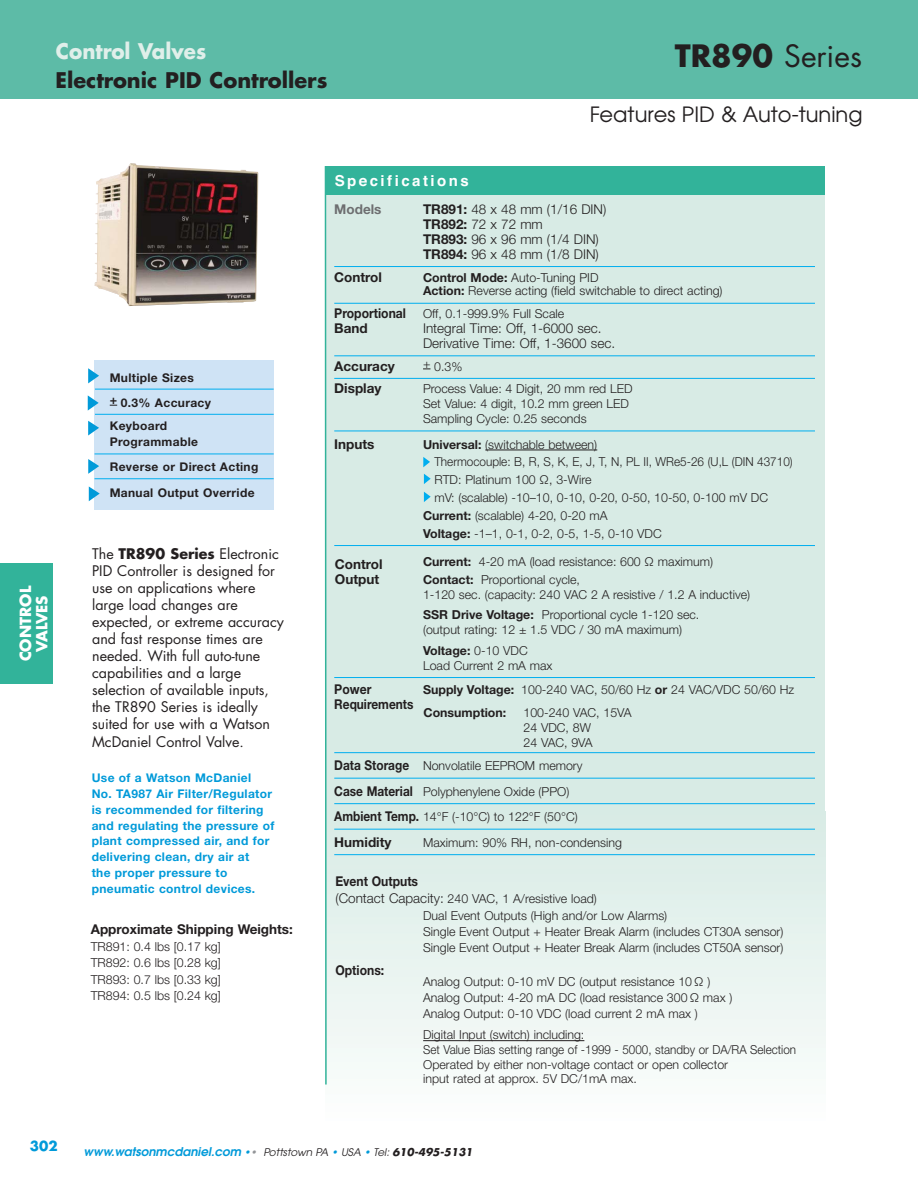
<style>
.page{position:relative;width:918px;height:1188px;background:#fff}
.page>*{position:absolute;margin:0;border:0;box-sizing:border-box;transform-origin:0 0}
.t1{font:30px "Futura";color:#231f20}
.t2{font:700 21px "Futura";color:#231f20}
.t3{font:21px "Avant Garde";color:#231f20}
.t4{font:700 21px "Futura";color:#e0efea;scale:.95 1}
.t5{font:700 15px "Helvetica";letter-spacing:.165em;color:#fff}
.t6{font:700 15px/16.5px "Futura";color:#fff;text-align:center}
.t7{font:14.25px/17.1px "Futura";color:#231f20}
.t8{font:300 13.5px/15px "Helvetica Neue";color:#231f20}
.t9{font:700 13.5px/15px "Helvetica Neue";color:#231f20}
.t10{font:700 13.5px "Helvetica Neue";color:#231f20;scale:.9 1}
.t11{font:700 13.5px "Helvetica Neue";color:#231f20;scale:.88 1}
.t12{font:700 13.5px "Helvetica Neue";color:#6d6e70}
.t13{font:700 13.5px "Futura";color:#009ad9}
.t14{font:300 12.3px/15px "Helvetica Neue";color:#231f20}
.t15{font:300 12.3px "Helvetica Neue";color:#231f20;scale:.95 1}
.t16{font:700 12.3px "Helvetica Neue";color:#231f20}
.t17{font:700 12px/15.8px "Helvetica Neue";letter-spacing:.03em;color:#009ad9}
.t18{font:700 12px/25.2px "Helvetica Neue";letter-spacing:.03em;color:#231f20}
.t19{font:italic 600 12px "Avant Garde";color:#009ad9}
.s1{font-weight:700}
.s2{font-weight:700;font-size:13.5px}
.s3{font-size:13.5px}
.s4{font-weight:400;font-size:10.5px}
.s5{font-weight:400;font-size:10.5px;color:#939598}
.s6{font-weight:400;font-size:10.5px;color:#231f20}
.s7{font-family:"Futura";font-weight:700;font-size:10.5px;color:#231f20}
</style>
<div class="page">
<div style="left:325px;top:172px;width:500px;height:690px;background:#d8ebe5"></div>
<div style="left:325px;top:811px;width:500px;height:310px;background:linear-gradient(to bottom,#d7eae5,#fcfdfc)"></div>
<div style="left:325px;top:166px;width:500px;height:29px;background:#32b39a"></div>
<svg style="left:324px;top:166px;width:3px;height:920px"></svg>
<div style="left:95px;top:360px;width:179px;height:150px;background:#cfe3f5"></div>
<hr style="left:95px;top:389px;width:179px;height:1px;background:#00aeef">
<hr style="left:95px;top:414px;width:179px;height:1px;background:#00aeef">
<hr style="left:95px;top:454px;width:179px;height:1px;background:#00aeef">
<hr style="left:95px;top:478px;width:179px;height:1px;background:#00aeef">
<hr style="left:334px;top:266px;width:481px;height:1px;background:#00aeef">
<hr style="left:334px;top:303px;width:481px;height:1px;background:#00aeef">
<hr style="left:334px;top:355px;width:481px;height:1px;background:#00aeef">
<hr style="left:334px;top:378px;width:481px;height:1px;background:#00aeef">
<hr style="left:334px;top:431px;width:481px;height:1px;background:#00aeef">
<hr style="left:485px;top:450px;width:112px;height:1px;background:#231f20">
<hr style="left:334px;top:545px;width:481px;height:1px;background:#00aeef">
<hr style="left:334px;top:677px;width:481px;height:1px;background:#00aeef">
<hr style="left:334px;top:752px;width:481px;height:1px;background:#00aeef">
<hr style="left:334px;top:778px;width:481px;height:1px;background:#00aeef">
<hr style="left:334px;top:803px;width:481px;height:1px;background:#00aeef">
<hr style="left:334px;top:829px;width:481px;height:1px;background:#00aeef">
<hr style="left:334px;top:854px;width:481px;height:1px;background:#00aeef">
<svg style="left:423px;top:457px;width:7px;height:10px"></svg>
<svg style="left:424px;top:492px;width:7px;height:10px"></svg>
<hr style="left:423px;top:1040px;width:161px;height:1px;background:#231f20">
<svg style="left:424px;top:474px;width:7px;height:10px"></svg>
<div style="left:0;top:563px;width:53px;height:121px;background:#32b39a"></div>
<div style="left:0;top:0;width:918px;height:98px;background:#5dbba7"></div>
<img style="left:95px;top:163px;width:163px;height:143px">
<svg style="left:88px;top:368px;width:11px;height:15px"></svg>
<svg style="left:88px;top:421px;width:11px;height:15px"></svg>
<svg style="left:88px;top:459px;width:11px;height:15px"></svg>
<svg style="left:88px;top:395px;width:11px;height:16px"></svg>
<svg style="left:89px;top:486px;width:11px;height:15px"></svg>
<h2 class="t4" style="left:56px;top:42px;width:160px">Control Valves</h2>
<h2 class="t2" style="left:56px;top:70px;width:274px">Electronic PID Controllers</h2>
<h1 class="t1" style="left:675px;top:42px;width:189px"><span class="s1">TR890</span> Series</h1>
<h2 class="t3" style="left:590px;top:106px;width:274px">Features PID &amp; Auto-tuning</h2>
<p class="t6" style="left:19px;top:661px;width:77px;rotate:-90deg">CONTROL<br>VALVES</p>
<p class="t18" style="left:110px;top:366px;width:103px">Multiple Sizes<br><sup>+</sup> 0.3% Accuracy</p>
<p class="t18" style="left:110px;top:419px;width:90px;line-height:15.8px">Keyboard<br>Programmable</p>
<p class="t18" style="left:110px;top:455px;width:150px">Reverse or Direct Acting</p>
<p class="t18" style="left:110px;top:482px;width:146px">Manual Output Override</p>
<p class="t7" style="left:92px;top:546px;width:193px">The <span class="s1">TR890 Series</span> Electronic<br>PID Controller is designed for use on applications where large load changes are expected, or extreme accuracy and fast response times are needed. With full auto-tune capabilities and a large selection of available inputs, the TR890 Series is ideally suited for use with a Watson<br>McDaniel Control Valve.</p>
<p class="t17" style="left:92px;top:771px;width:184px">Use of a Watson McDaniel<br>No. TA987 Air Filter/Regulator is recommended for filtering and regulating the pressure of plant compressed air, and for delivering clean, dry air at<br>the proper pressure to pneumatic control devices.</p>
<p class="t9" style="left:91px;top:923px;width:204px">Approximate Shipping Weights:</p>
<p class="t14" style="left:91px;top:939px;width:132px;line-height:16.5px;text-align:justify">TR891: 0.4 lbs [0.17 kg] TR892: 0.6 lbs [0.28 kg] TR893: 0.7 lbs [0.33 kg] TR894: 0.5 lbs [0.24 kg]</p>
<p class="t5" style="left:335px;top:175px;width:136px">Specifications</p>
<p class="t12" style="left:334px;top:204px;width:49px">Models</p>
<p class="t8" style="left:423px;top:203px;width:185px"><span class="s1">TR891:</span> 48 x 48 mm (1/16 DIN)<br><span class="s1">TR892:</span> 72 x 72 mm<br><span class="s1">TR893:</span> 96 x 96 mm (1/4 DIN)<br><span class="s1">TR894:</span> 96 x 48 mm (1/8 DIN)</p>
<p class="t9" style="left:334px;top:271px;width:49px">Control</p>
<p class="t14" style="left:423px;top:272px;width:301px;line-height:13.5px"><span class="s1">Control Mode:</span> Auto-Tuning PID<br><span class="s1">Action:</span> Reverse acting (field switchable to direct acting)</p>
<p class="t10" style="left:334px;top:308px;width:81px">Proportional</p>
<p class="t14" style="left:423px;top:307px;width:143px">Off, 0.1-999.9% Full Scale</p>
<p class="t9" style="left:334px;top:322px;width:35px">Band</p>
<p class="t8" style="left:423px;top:322px;width:194px">Integral Time: Off, 1-6000 sec.<br>Derivative Time: Off, 1-3600 sec.</p>
<p class="t9" style="left:334px;top:359px;width:62px">Accuracy</p>
<p class="t14" style="left:423px;top:360px;width:41px">+ 0.3%</p>
<p class="t9" style="left:334px;top:382px;width:49px">Display</p>
<p class="t14" style="left:423px;top:382px;width:211px">Process Value: 4 Digit, 20 mm red LED<br>Set Value: 4 digit, 10.2 mm green LED<br>Sampling Cycle: 0.25 seconds</p>
<p class="t9" style="left:334px;top:437px;width:42px">Inputs</p>
<p class="t14" style="left:423px;top:438px;width:176px"><span class="s1">Universal:</span> (switchable between)</p>
<p class="t15" style="left:434px;top:458px;width:379px">Thermocouple: B, R, S, K, E, J, T, N, PL II, WRe5-26 (U,L (DIN 43710)</p>
<p class="t14" style="left:434px;top:473px;width:159px">RTD: Platinum 100 Ω, 3-Wire</p>
<p class="t14" style="left:434px;top:491px;width:335px">mV: (scalable) -10–10, 0-10, 0-20, 0-50, 10-50, 0-100 mV DC</p>
<p class="t14" style="left:423px;top:509px;width:186px"><span class="s1">Current:</span> (scalable) 4-20, 0-20 mA</p>
<p class="t14" style="left:423px;top:527px;width:240px"><span class="s1">Voltage:</span> -1–1, 0-1, 0-2, 0-5, 1-5, 0-10 VDC</p>
<p class="t14" style="left:423px;top:553px;width:292px;line-height:18.3px"><span class="s1">Current:</span> 4-20 mA (load resistance: 600 Ω maximum)<br><span class="s1">Contact:</span> Proportional cycle,</p>
<p class="t14" style="left:423px;top:585px;width:329px;line-height:20.4px">1-120 sec. (capacity: 240 VAC 2 A resistive / 1.2 A inductive)<br><span class="s1">SSR Drive Voltage:</span> Proportional cycle 1-120 sec.</p>
<p class="t14" style="left:423px;top:621px;width:261px;line-height:20.4px">(output rating: 12 ± 1.5 VDC / 30 mA maximum)<br><span class="s1">Voltage:</span> 0-10 VDC</p>
<p class="t14" style="left:423px;top:659px;width:131px">Load Current 2 mA max</p>
<p class="t10" style="left:334px;top:685px;width:43px">Power</p>
<p class="t14" style="left:423px;top:684px;width:373px"><span class="s1">Supply Voltage:</span> 100-240 VAC, 50/60 Hz <span class="s1">or</span> 24 VAC/VDC 50/60 Hz</p>
<p class="t11" style="left:334px;top:700px;width:91px">Requirements</p>
<p class="t9" style="left:335px;top:558px;width:49px">Control<br>Output</p>
<p class="t16" style="left:424px;top:708px;width:84px">Consumption:</p>
<p class="t14" style="left:523px;top:707px;width:110px">100-240 VAC, 15VA<br>24 VDC, 8W<br>24 VAC, 9VA</p>
<p class="t14" style="left:334px;top:754px;width:250px;line-height:25.5px"><span class="s2">Data Storage</span> Nonvolatile EEPROM memory<br><span class="s2">Case Material</span> Polyphenylene Oxide (PPO)<br><span class="s2">Ambient Temp.</span> 14°F (-10°C) to 122°F (50°C)</p>
<p class="t9" style="left:334px;top:836px;width:59px">Humidity</p>
<p class="t14" style="left:423px;top:836px;width:200px">Maximum: 90% RH, non-condensing</p>
<p class="t10" style="left:335px;top:876px;width:93px">Event Outputs</p>
<p class="t14" style="left:423px;top:892px;width:362px;line-height:16.2px;text-indent:-88px"><span class="s3">(Contact Capacity:</span> 240 VAC, 1 A/resistive load)<br>Dual Event Outputs (High and/or Low Alarms)<br>Single Event Output + Heater Break Alarm (includes CT30A sensor)<br>Single Event Output + Heater Break Alarm (includes CT50A sensor)</p>
<p class="t10" style="left:335px;top:965px;width:56px">Options:</p>
<p class="t14" style="left:423px;top:974px;width:311px;line-height:16px">Analog Output: 0-10 mV DC (output resistance 10 Ω )<br>Analog Output: 4-20 mA DC (load resistance 300 Ω max )<br>Analog Output: 0-10 VDC (load current 2 mA max )</p>
<p class="t14" style="left:423px;top:1029px;width:375px;line-height:14.5px">Digital Input (switch) including:<br>Set Value Bias setting range of -1999 - 5000, standby or DA/RA Selection Operated by either non-voltage contact or open collector<br>input rated at approx. 5V DC/1mA max.</p>
<p class="t13" style="left:30px;top:1140px;width:29px">302</p>
<p class="t19" style="left:84px;top:1148px;width:391px">www.watsonmcdaniel.com <span class="s4">•</span><span class="s5">•</span> <span class="s6">Pottstown PA</span> <span class="s4">•</span> <span class="s6">USA</span> <span class="s4">•</span> <span class="s6">Tel:</span> <span class="s7">610-495-5131</span></p>
</div>
